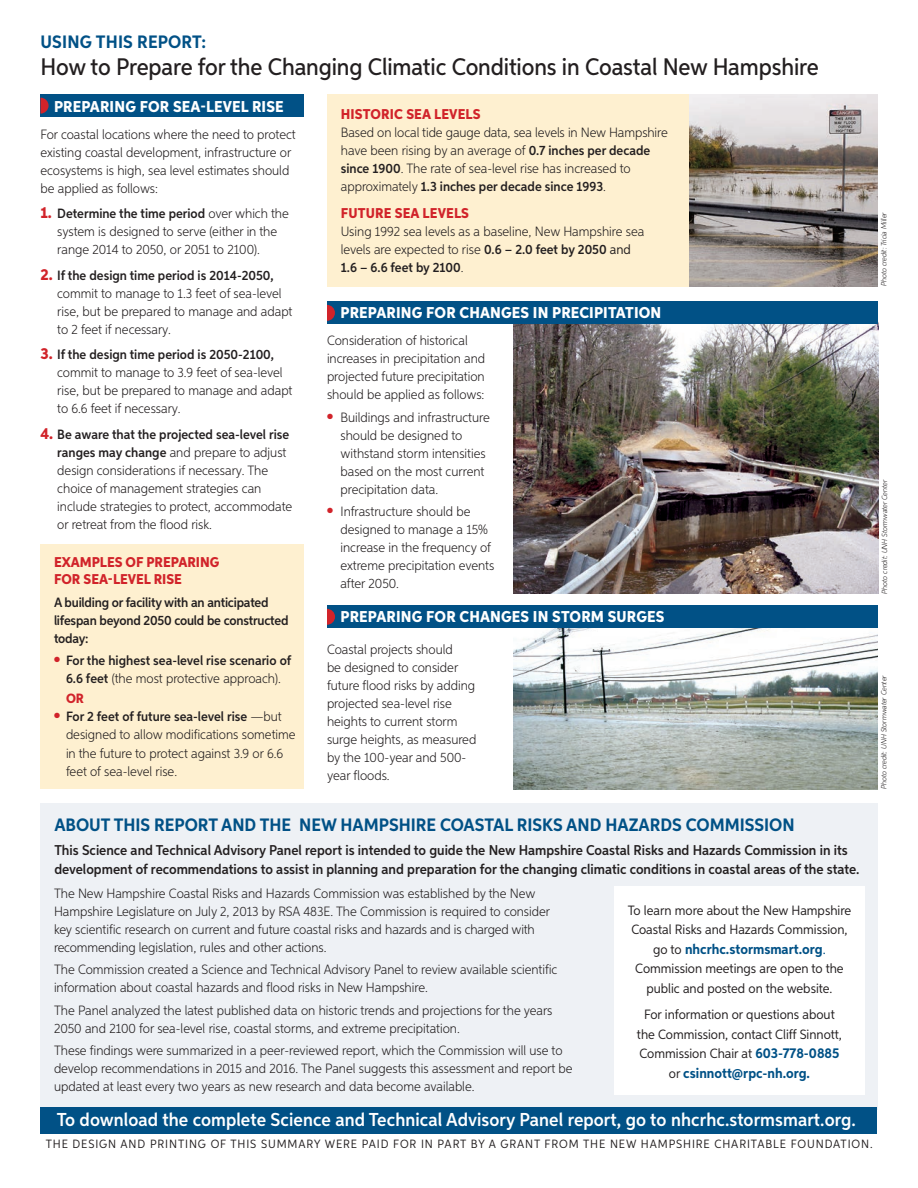
<style>
.page{position:relative;width:918px;height:1188px;background:#fff}
.page>*{position:absolute;margin:0;border:0;box-sizing:border-box;transform-origin:0 0}
.t1{font:500 24px "Aspira Nar";letter-spacing:-.005em;color:#231f20}
.t2{font:600 18.75px "Aspira Nar";letter-spacing:.005em;color:#fff}
.t3{font:700 18px "Aspira Nar";color:#015186}
._1_Header{font:800 15.75px "Aspira Nar";letter-spacing:.01em;color:#fff}
.t4{font:600 14.25px/19.5px "Aspira Nar";color:#231f20}
.t5{font:700 14.25px "Aspira Nar";color:#015186}
.Subhead{font:800 14.25px/17.2px "Aspira Nar";color:#d1232a}
._1_Header-2{font:800 14.25px "Aspira Nar";letter-spacing:.01em;color:#d1232a}
.t6{font:300 13.5px/18px "Aspira Nar";color:#231f20}
.t7{font:13.5px/19.5px "Aspira Nar";color:#231f20;text-align:center}
._1_Header-3{font:600 13.5px/18px "Aspira Nar";letter-spacing:-.015em;color:#231f20}
.t8{font:800 13.5px "Aspira Nar";color:#d1232a}
.t9{font:12px "Aspira Nar";letter-spacing:.075em;color:#231f20}
.t10{font:italic 300 7.5px "Aspira Nar";color:#231f20}
.s1{font-weight:800;font-size:15.9px;color:#d1232a}
.s2{font-weight:600}
.s3{font-weight:300}
.s4{font-weight:400}
.s5{font-weight:400;font-size:13.5px;color:#231f20}
.s6{font-weight:700;font-size:14.25px;color:#015186}
</style>
<div class="page">
<img style="left:513px;top:628px;width:365px;height:161px">
<img style="left:513px;top:324px;width:365px;height:270px">
<div style="left:327px;top:302px;width:551px;height:22px;background:#015186"></div>
<div style="left:327px;top:606px;width:551px;height:22px;background:#015186"></div>
<svg style="left:327px;top:609px;width:8px;height:16px"></svg>
<div style="left:40px;top:94px;width:264px;height:23px;background:#015186"></div>
<svg style="left:40px;top:98px;width:9px;height:16px"></svg>
<div style="left:40px;top:803px;width:838px;height:307px;background:#eef1f5"></div>
<div style="left:614px;top:887px;width:251px;height:208px;background:#fff"></div>
<div style="left:40px;top:544px;width:264px;height:245px;background:#fef0d0"></div>
<div style="left:327px;top:94px;width:551px;height:193px;background:#fef0d0"></div>
<img style="left:689px;top:94px;width:189px;height:192px">
<svg style="left:327px;top:305px;width:8px;height:16px"></svg>
<div style="left:40px;top:1107px;width:838px;height:27px;background:#015186"></div>
<p class="t3" style="left:40px;top:31px;width:167px">USING THIS REPORT:</p>
<p class="t1" style="left:40px;top:52px;width:780px">How to Prepare for the Changing Climatic Conditions in Coastal New Hampshire</p>
<p class="_1_Header" style="left:54px;top:97px;width:231px">PREPARING FOR SEA-LEVEL RISE</p>
<p class="t6" style="left:40px;top:125px;width:257px">For coastal locations where the need to protect existing coastal development, infrastructure or ecosystems is high, sea level estimates should be applied as follows:</p>
<p class="t6" style="left:57px;top:204px;width:233px;text-indent:-17px"><span class="s1">1.</span> <span class="s2">Determine the time period</span> over which the system is designed to serve (either in the range 2014 to 2050, or 2051 to 2100).</p>
<p class="t6" style="left:57px;top:266px;width:237px;text-indent:-17px"><span class="s1">2.</span> <span class="s2">If the design time period is 2014-2050, </span>commit to manage to 1.3 feet of sea-level rise, but be prepared to manage and adapt to 2 feet if necessary.</p>
<p class="t6" style="left:57px;top:345px;width:237px;text-indent:-17px"><span class="s1">3.</span> <span class="s2">If the design time period is 2050-2100, </span>commit to manage to 3.9 feet of sea-level rise, but be prepared to manage and adapt to 6.6 feet if necessary.</p>
<p class="t6" style="left:57px;top:425px;width:236px;text-indent:-17px"><span class="s1">4.</span> <span class="s2">Be aware that the projected sea-level rise ranges may change</span> and prepare to adjust design considerations if necessary. The choice of management strategies can include strategies to protect, accommodate or retreat from the flood risk.</p>
<p class="Subhead" style="left:54px;top:554px;width:167px">EXAMPLES OF PREPARING<br>FOR SEA-LEVEL RISE</p>
<p class="_1_Header-3" style="left:54px;top:593px;width:236px">A building or facility with an anticipated lifespan beyond 2050 could be constructed today:</p>
<p class="_1_Header-3" style="left:54px;top:652px;width:239px;text-align:center"><sup>●</sup> For the highest sea-level rise scenario of<br>6.6 feet <span class="s3">(the most protective approach).</span></p>
<p class="t8" style="left:66px;top:690px;width:19px">OR</p>
<p class="t6" style="left:66px;top:707px;width:231px;line-height:18.5px;text-indent:-12px"><sup>●</sup> <span class="s2">For 2 feet of future sea-level rise</span> —but designed to allow modifications sometime in the future to protect against 3.9 or 6.6 feet of sea-level rise.</p>
<p class="_1_Header-2" style="left:341px;top:105px;width:141px">HISTORIC SEA LEVELS</p>
<p class="t6" style="left:341px;top:123px;width:328px">Based on local tide gauge data, sea levels in New Hampshire have been rising by an average of <span class="s2">0.7 inches per decade since 1900</span>. The rate of sea-level rise has increased to approximately <span class="s2">1.3 inches per decade since 1993</span>.</p>
<p class="_1_Header-2" style="left:341px;top:204px;width:130px">FUTURE SEA LEVELS</p>
<p class="t6" style="left:341px;top:222px;width:305px">Using 1992 sea levels as a baseline, New Hampshire sea levels are expected to rise <span class="s2">0.6 – 2.0 feet by 2050</span> <span class="s4">and<br></span><span class="s2">1.6 – 6.6 feet by 2100</span>.</p>
<p class="_1_Header" style="left:340px;top:303px;width:322px">PREPARING FOR CHANGES IN PRECIPITATION</p>
<p class="t6" style="left:327px;top:331px;width:160px">Consideration of historical increases in precipitation and projected future precipitation should be applied as follows:</p>
<p class="t6" style="left:340px;top:408px;width:151px;text-indent:-14px"><sup>●</sup> Buildings and infrastructure should be designed to withstand storm intensities based on the most current precipitation data.</p>
<p class="t6" style="left:340px;top:502px;width:155px;text-indent:-14px"><sup>●</sup> Infrastructure should be designed to manage a 15% increase in the frequency of extreme precipitation events after 2050.</p>
<p class="_1_Header" style="left:340px;top:607px;width:325px">PREPARING FOR CHANGES IN STORM SURGES</p>
<p class="t6" style="left:327px;top:640px;width:151px">Coastal projects should<br>be designed to consider future flood risks by adding projected sea-level rise heights to current storm surge heights, as measured by the 100-year and 500- year floods.</p>
<p class="t10" style="left:879px;top:286px;width:76px;rotate:-90deg">Photo credit: Tricia Miller</p>
<p class="t10" style="left:880px;top:594px;width:116px;rotate:-90deg">Photo credit: UNH Stormwater Center</p>
<p class="t10" style="left:879px;top:789px;width:116px;rotate:-90deg">Photo credit: UNH Stormwater Center</p>
<p class="t3" style="left:54px;top:814px;width:742px">ABOUT THIS REPORT AND THE NEW HAMPSHIRE COASTAL RISKS AND HAZARDS COMMISSION</p>
<p class="t4" style="left:54px;top:840px;width:807px">This Science and Technical Advisory Panel report is intended to guide the New Hampshire Coastal Risks and Hazards Commission in its development of recommendations to assist in planning and preparation for the changing climatic conditions in coastal areas of the state.</p>
<p class="t6" style="left:54px;top:884px;width:498px">The New Hampshire Coastal Risks and Hazards Commission was established by the New Hampshire Legislature on July 2, 2013 by RSA 483E. The Commission is required to consider key scientific research on current and future coastal risks and hazards and is charged with recommending legislation, rules and other actions.</p>
<p class="t6" style="left:54px;top:960px;width:505px">The Commission created a Science and Technical Advisory Panel to review available scientific information about coastal hazards and flood risks in New Hampshire.</p>
<p class="t6" style="left:54px;top:1001px;width:500px">The Panel analyzed the latest published data on historic trends and projections for the years<br>2050 and 2100 for sea-level rise, coastal storms, and extreme precipitation.</p>
<p class="t6" style="left:54px;top:1041px;width:520px">These findings were summarized in a peer-reviewed report, which the Commission will use to develop recommendations in 2015 and 2016. The Panel suggests this assessment and report be updated at least every two years as new research and data become available.</p>
<p class="t7" style="left:628px;top:900px;width:225px;text-align:left">To learn more about the New Hampshire<br>Coastal Risks and Hazards Commission,</p>
<p class="t5" style="left:653px;top:940px;width:174px"><span class="s5">go to</span> nhcrhc.stormsmart.org<span class="s4">.</span></p>
<p class="t7" style="left:635px;top:959px;width:210px">Commission meetings are open to the public and posted on the website.</p>
<p class="t7" style="left:637px;top:1005px;width:206px">For information or questions about the Commission, contact Cliff Sinnott,<br>Commission Chair at <span class="s6">603-778-0885</span></p>
<p class="t5" style="left:669px;top:1064px;width:143px"><span class="s5">or</span> csinnott@rpc-nh.org.</p>
<p class="t2" style="left:57px;top:1108px;width:801px">To download the complete Science and Technical Advisory Panel report, go to nhcrhc.stormsmart.org.</p>
<p class="t9" style="left:46px;top:1136px;width:829px">THE DESIGN AND PRINTING OF THIS SUMMARY WERE PAID FOR IN PART BY A GRANT FROM THE NEW HAMPSHIRE CHARITABLE FOUNDATION.</p>
</div>
